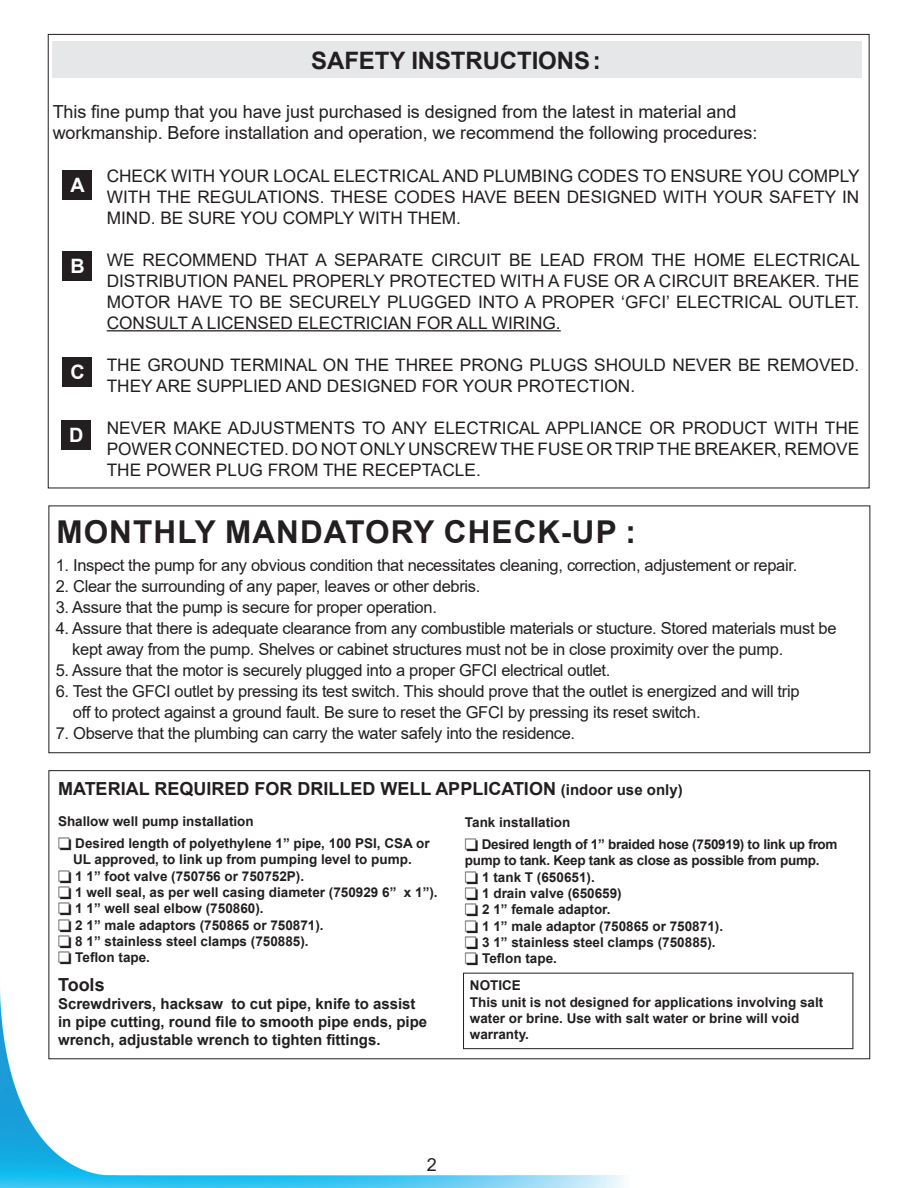
<style>
.page{position:relative;width:918px;height:1188px;background:#fff}
.page>*{position:absolute;margin:0;border:0;box-sizing:border-box;transform-origin:0 0}
.t1{font:700 31.5px "Arial";letter-spacing:.035em;color:#231f20}
.t2{font:700 24px "Arial";letter-spacing:-.005em;color:#231f20}
.t3{font:700 19.8px "Arial";color:#fff}
.t4{font:18px "Arial";letter-spacing:-.005em;color:#231f20}
.t5{font:700 18px "Arial";color:#231f20}
.t6{font:17.25px/21px "Arial";color:#231f20;text-align:justify}
.t7{font:16.5px/21px "Arial";letter-spacing:-.02em;color:#231f20}
.t8{font:700 15px/18px "Arial";color:#231f20}
.t9{font:700 13.5px/16.4px "Arial";color:#231f20}
.t10{font:700 13.5px/16.4px "Arial";letter-spacing:-.02em;color:#231f20}
.s1{font-size:15px}
</style>
<div class="page">
<img style="left:0;top:973px;width:631px;height:215px">
<div style="left:53px;top:41px;width:809px;height:37px;background:#e6e7e9"></div>
<hr style="left:107px;top:330px;width:454px;height:1px;background:#231f20">
<div style="left:63px;top:170px;width:29px;height:29px;background:#231f20"></div>
<div style="left:63px;top:251px;width:29px;height:30px;background:#231f20"></div>
<div style="left:63px;top:357px;width:29px;height:30px;background:#231f20"></div>
<div style="left:62px;top:420px;width:29px;height:30px;background:#231f20"></div>
<div style="left:463px;top:973px;width:390px;height:76px;border:1px solid #231f20"></div>
<div style="left:49px;top:506px;width:821px;height:247px;border:1px solid #231f20"></div>
<p class="t2" style="left:311px;top:44px;width:291px">SAFETY INSTRUCTIONS:</p>
<p class="t4" style="left:53px;top:99px;width:685px">This fine pump that you have just purchased is designed from the latest in material and</p>
<p class="t4" style="left:53px;top:121px;width:706px">workmanship. Before installation and operation, we recommend the following procedures:</p>
<p class="t6" style="left:107px;top:165px;width:754px">CHECK WITH YOUR LOCAL ELECTRICAL AND PLUMBING CODES TO ENSURE YOU COMPLY WITH THE REGULATIONS. THESE CODES HAVE BEEN DESIGNED WITH YOUR SAFETY IN MIND. BE SURE YOU COMPLY WITH THEM.</p>
<p class="t6" style="left:107px;top:249px;width:755px">WE RECOMMEND THAT A SEPARATE CIRCUIT BE LEAD FROM THE HOME ELECTRICAL DISTRIBUTION PANEL PROPERLY PROTECTED WITH A FUSE OR A CIRCUIT BREAKER. THE MOTOR HAVE TO BE SECURELY PLUGGED INTO A PROPER ‘GFCI’ ELECTRICAL OUTLET.<br>CONSULT A LICENSED ELECTRICIAN FOR ALL WIRING.</p>
<p class="t6" style="left:107px;top:354px;width:754px">THE GROUND TERMINAL ON THE THREE PRONG PLUGS SHOULD NEVER BE REMOVED.<br>THEY ARE SUPPLIED AND DESIGNED FOR YOUR PROTECTION.</p>
<p class="t6" style="left:107px;top:417px;width:754px">NEVER MAKE ADJUSTMENTS TO ANY ELECTRICAL APPLIANCE OR PRODUCT WITH THE POWER CONNECTED. DO NOT ONLY UNSCREW THE FUSE OR TRIP THE BREAKER, REMOVE THE POWER PLUG FROM THE RECEPTACLE.</p>
<p class="t3" style="left:70px;top:171px;width:16px">A</p>
<p class="t3" style="left:70px;top:252px;width:16px">B</p>
<p class="t3" style="left:70px;top:358px;width:16px">C</p>
<p class="t3" style="left:69px;top:421px;width:16px">D</p>
<p class="t1" style="left:56px;top:510px;width:581px">MONTHLY MANDATORY CHECK-UP :</p>
<p class="t7" style="left:56px;top:554px;width:743px">1. Inspect the pump for any obvious condition that necessitates cleaning, correction, adjustement or repair.</p>
<p class="t7" style="left:56px;top:575px;width:426px">2. Clear the surrounding of any paper, leaves or other debris.</p>
<p class="t7" style="left:56px;top:596px;width:383px">3. Assure that the pump is secure for proper operation.</p>
<p class="t7" style="left:72px;top:617px;width:766px;text-indent:-16px">4. Assure that there is adequate clearance from any combustible materials or stucture. Stored materials must be kept away from the pump. Shelves or cabinet structures must not be in close proximity over the pump.</p>
<p class="t7" style="left:56px;top:659px;width:556px">5. Assure that the motor is securely plugged into a proper GFCI electrical outlet.</p>
<p class="t7" style="left:73px;top:680px;width:728px;text-indent:-17px">6. Test the GFCI outlet by pressing its test switch. This should prove that the outlet is energized and will trip off to protect against a ground fault. Be sure to reset the GFCI by pressing its reset switch.</p>
<p class="t7" style="left:56px;top:722px;width:521px">7. Observe that the plumbing can carry the water safely into the residence.</p>
<p class="t5" style="left:58px;top:776px;width:626px">MATERIAL REQUIRED FOR DRILLED WELL APPLICATION <span class="s1">(indoor use only)</span></p>
<p class="t9" style="left:58px;top:813px;width:197px">Shallow well pump installation</p>
<p class="t9" style="left:58px;top:835px;width:373px">□ Desired length of polyethylene 1” pipe, 100 PSI, CSA or</p>
<p class="t9" style="left:73px;top:851px;width:340px">UL approved, to link up from pumping level to pump.</p>
<p class="t9" style="left:58px;top:868px;width:248px">□ 1 1” foot valve (750756 or 750752P).</p>
<p class="t9" style="left:58px;top:884px;width:381px">□ 1 well seal, as per well casing diameter (750929 6” x 1”).</p>
<p class="t9" style="left:58px;top:900px;width:207px">□ 1 1” well seal elbow (750860).</p>
<p class="t9" style="left:58px;top:917px;width:267px">□ 2 1” male adaptors (750865 or 750871).</p>
<p class="t9" style="left:58px;top:933px;width:252px">□ 8 1” stainless steel clamps (750885).</p>
<p class="t9" style="left:58px;top:950px;width:94px">□ Teflon tape.</p>
<p class="t5" style="left:58px;top:972px;width:48px">Tools</p>
<p class="t8" style="left:58px;top:995px;width:371px">Screwdrivers, hacksaw to cut pipe, knife to assist in pipe cutting, round file to smooth pipe ends, pipe wrench, adjustable wrench to tighten fittings.</p>
<p class="t9" style="left:465px;top:814px;width:107px">Tank installation</p>
<p class="t10" style="left:465px;top:836px;width:374px">□ Desired length of 1” braided hose (750919) to link up from pump to tank. Keep tank as close as possible from pump.</p>
<p class="t9" style="left:465px;top:869px;width:131px">□ 1 tank T (650651).</p>
<p class="t9" style="left:465px;top:885px;width:158px">□ 1 drain valve (650659)</p>
<p class="t9" style="left:465px;top:901px;width:147px">□ 2 1” female adaptor.</p>
<p class="t9" style="left:465px;top:918px;width:260px">□ 1 1” male adaptor (750865 or 750871).</p>
<p class="t9" style="left:465px;top:934px;width:252px">□ 3 1” stainless steel clamps (750885).</p>
<p class="t9" style="left:465px;top:951px;width:94px">□ Teflon tape.</p>
<p class="t9" style="left:470px;top:977px;width:53px">NOTICE</p>
<p class="t9" style="left:470px;top:994px;width:355px">This unit is not designed for applications involving salt water or brine. Use with salt water or brine will void warranty.</p>
<p class="t4" style="left:427px;top:1152px;width:12px">2</p>
</div>
